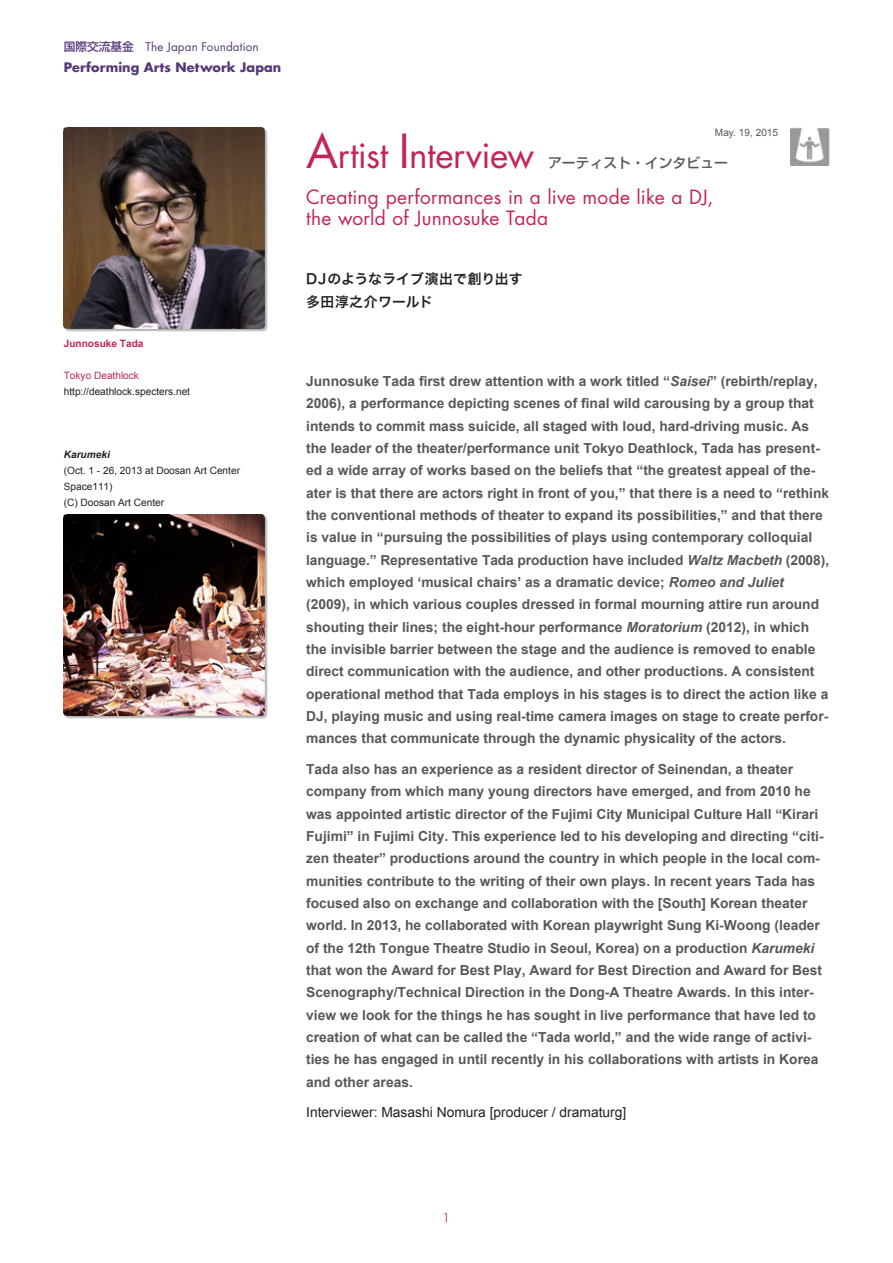
<style>
.page{position:relative;width:893px;height:1263px;background:#fff}
.page>*{position:absolute;margin:0;border:0;box-sizing:border-box;transform-origin:0 0}
.t1{font:35.1px "Futura";letter-spacing:-.015em;color:#c22559}
.t2{font:19.2px/21.3px "Futura";letter-spacing:.01em;color:#c22559}
.t3{font:700 13.8px/22.4px "Arial";color:#57585a}
.t4{font:13.8px "Arial";color:#231f20}
.t5{font:13.8px/22.4px "Hira Kaku Pro W6";letter-spacing:.015em;color:#231f20}
.t6{font:500 13.8px "Shin Go Pro";color:#57585a}
.t7{font:700 12.75px "Futura";letter-spacing:.01em;color:#55387a}
.t8{font:11.7px "Futura";letter-spacing:.01em;color:#55387a}
.t9{font:11.7px "Futura";color:#c22559}
.t10{font:10.05px/15.9px "Arial";color:#231f20}
.t11{font:10.05px "Arial";color:#c22559}
.t12{font:700 10.05px "Arial";color:#c22559}
.t13{font:10.05px "Arial";color:#57585a}
.t14{font:italic 700 10.05px "Arial";color:#231f20}
.s1{font-family:"Shin Go Pro";font-weight:500}
.s2{font-size:45.75px}
.s3{font-style:italic}
</style>
<div class="page">
<img style="left:791px;top:128px;width:38px;height:38px">
<img style="left:64px;top:128px;width:204px;height:204px">
<img style="left:64px;top:514px;width:204px;height:204px">
<p class="t8" style="left:64px;top:38px;width:196px"><span class="s1">国際交流基金　</span>The Japan Foundation</p>
<p class="t7" style="left:64px;top:58px;width:219px">Performing Arts Network Japan</p>
<p class="t12" style="left:64px;top:336px;width:81px">Junnosuke Tada</p>
<p class="t11" style="left:64px;top:368px;width:77px">Tokyo Deathlock</p>
<p class="t10" style="left:64px;top:383px;width:128px">http://deathlock.specters.net</p>
<p class="t14" style="left:64px;top:448px;width:48px">Karumeki</p>
<p class="t10" style="left:64px;top:463px;width:178px">(Oct -1. 26, 2013 at Doosan Art Center<br>Space111(<br>C( ) Doosan Art Center</p>
<h1 class="t1" style="left:306px;top:131px;width:230px"><span class="s2">A</span>rtist <span class="s2">I</span>nterview</h1>
<p class="t13" style="left:715px;top:126px;width:65px">May. 19, 2015</p>
<p class="t6" style="left:534px;top:151px;width:195px">　アーティスト・インタビュー</p>
<h2 class="t2" style="left:306px;top:186px;width:409px">Creating performances in a live mode like a DJ, the world of Junnosuke Tada</h2>
<p class="t5" style="left:306px;top:267px;width:218px">DJのようなライブ演出で創り出す多田淳之介ワールド</p>
<p class="t3" style="left:306px;top:370px;width:513px">Junnosuke Tada first drew attention with a work titled “<span class="s3">Saisei</span>” (rebirth/replay,<br>2006 a,) performance depicting scenes of final wild carousing by a group that intends to commit mass suicide, all staged with loud, hard-driving music. As</p>
<p class="t3" style="left:306px;top:437px;width:515px">the leader of the theater/performance unit Tokyo Deathlock, Tada has present-</p>
<p class="t3" style="left:306px;top:460px;width:511px">ed a wide array of works based on the beliefs that “the greatest appeal of the-</p>
<p class="t3" style="left:306px;top:482px;width:524px">ater is that there are actors right in front of you,” that there is a need to “rethink</p>
<p class="t3" style="left:306px;top:504px;width:525px">the conventional methods of theater to expand its possibilities,” and that there is value in “pursuing the possibilities of plays using contemporary colloquial language.” Representative Tada production have included <span class="s3">Waltz Macbeth</span> )2008 ,( which employed ‘musical chairs’ as a dramatic device; <span class="s3">Romeo and Juliet<br></span>(2009 i n,) which various couples dressed in formal mourning attire run around shouting their lines; the eight-hour performance <span class="s3">Moratorium</span> (2012 i n,) which the invisible barrier between the stage and the audience is removed to enable direct communication with the audience, and other productions A. consistent operational method that Tada employs in his stages is to direct the action like a</p>
<p class="t3" style="left:306px;top:728px;width:481px">mances that communicate through the dynamic physicality of the actors.</p>
<p class="t3" style="left:306px;top:705px;width:524px">DJ, playing music and using real-time camera images on stage to create perfor-</p>
<p class="t3" style="left:306px;top:758px;width:514px">Tada also has an experience as a resident director of Seinendan a, theater company from which many young directors have emerged, and from 2010 he was appointed artistic director of the Fujimi City Municipal Culture Hall “Kirari</p>
<p class="t3" style="left:306px;top:825px;width:519px">Fujimi” in Fujimi City. This experience led to his developing and directing “citi-</p>
<p class="t3" style="left:306px;top:848px;width:515px">zen theater” productions around the country in which people in the local com-</p>
<p class="t3" style="left:306px;top:870px;width:511px">munities contribute to the writing of their own plays In. recent years Tada has</p>
<p class="t3" style="left:306px;top:892px;width:518px">focused also on exchange and collaboration with the [South] Korean theater world In. 2013, he collaborated with Korean playwright Sung Ki-Woong (leader of the 12th Tongue Theatre Studio in Seoul, Korea) on a production <span class="s3">Karumeki </span>that won the Award for Best Play, Award for Best Direction and Award for Best</p>
<p class="t3" style="left:306px;top:1004px;width:511px">view we look for the things he has sought in live performance that have led to</p>
<p class="t3" style="left:306px;top:982px;width:509px">Scenography/Technical Direction in the Dong A- Theatre Awards In. this inter-</p>
<p class="t3" style="left:306px;top:1026px;width:507px">creation of what can be called the “Tada world,” and the wide range of activi-</p>
<p class="t3" style="left:306px;top:1071px;width:108px">and other areas.</p>
<p class="t4" style="left:306px;top:1103px;width:322px">Interviewer: Masashi Nomura [producer / dramaturg[</p>
<p class="t3" style="left:306px;top:1048px;width:514px">ties he has engaged in until recently in his collaborations with artists in Korea</p>
<p class="t9" style="left:443px;top:1210px;width:9px">1</p>
</div>
